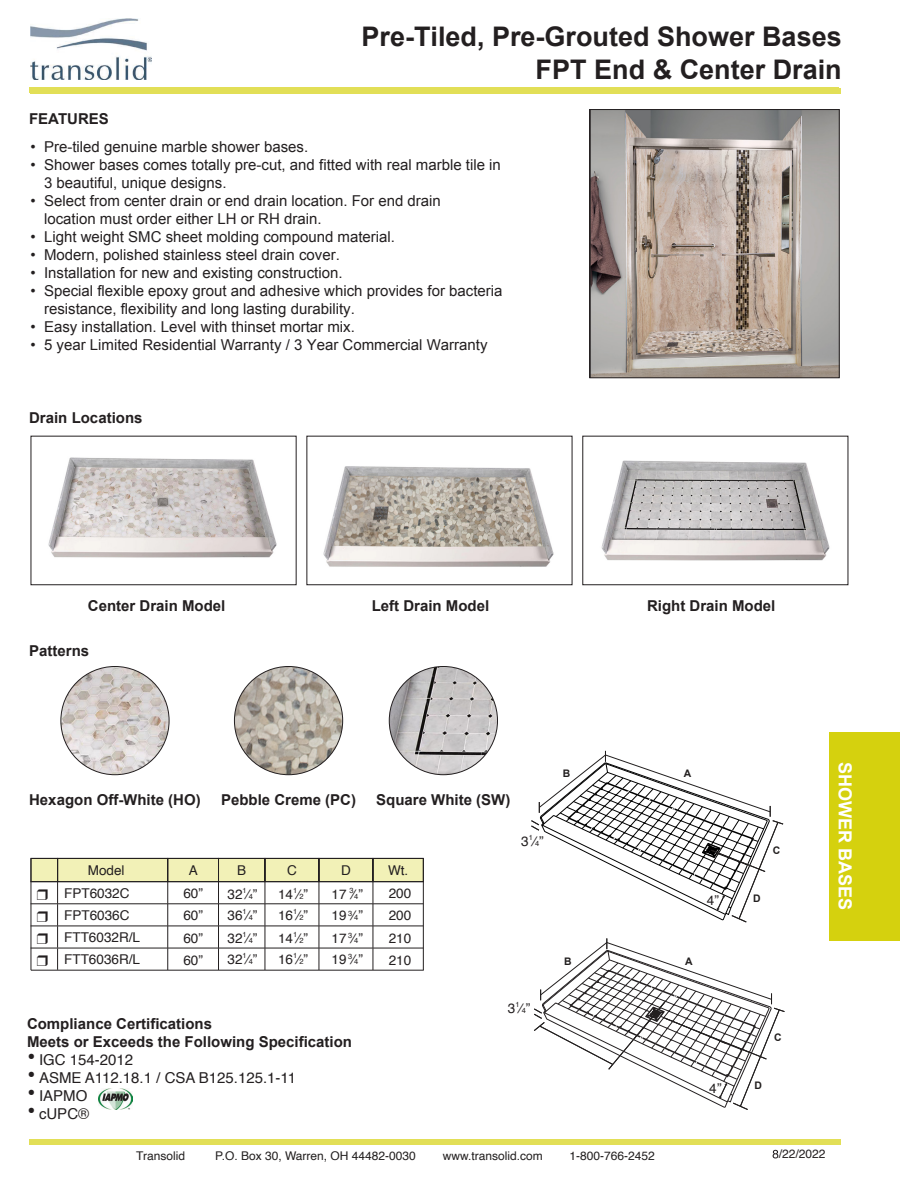
<style>
.page{position:relative;width:918px;height:1188px;background:#fff}
.page>*{position:absolute;margin:0;border:0;box-sizing:border-box;transform-origin:0 0}
.t1{font:700 27px/32.4px "Arial";color:#231f20;text-align:right}
.t2{font:700 18px "Arial";color:#fff}
.t3{font:15px/18px "Arial";color:#231f20}
.t4{font:700 15px/18px "Arial";color:#231f20}
.t5{font:15px "Helvetica";color:#231f20}
.t6{font:13.5px/22px "Helvetica";color:#231f20;text-align:justify}
.t7{font:12px "Helvetica";color:#221f1f}
.t8{font:12px "Helvetica";color:#231f20}
.t9{font:700 10.35px "Arial";color:#221f1f}
.s1{font-size:7.35px}
.s2{font-size:24px}
</style>
<div class="page">
<div style="left:31px;top:89px;width:810px;height:5px;background:#e2df57"></div>
<svg style="left:773px;top:1150px;width:5px;height:8px"></svg>
<div style="left:29px;top:88px;width:810px;height:5px;background:#e2df57"></div>
<div style="left:29px;top:1139px;width:810px;height:5px;background:#e2df57"></div>
<div style="left:829px;top:732px;width:71px;height:209px;background:#d5d10e"></div>
<img style="left:98px;top:1089px;width:35px;height:21px">
<svg style="left:591px;top:111px;width:247px;height:265px;background:#ada29b"></svg>
<div style="left:589px;top:109px;width:251px;height:269px;border:1px solid #231f20"></div>
<hr style="left:31px;top:970px;width:393px;height:1px;background:#231f20">
<img style="left:48px;top:457px;width:229px;height:101px">
<div style="left:31px;top:436px;width:266px;height:149px;border:1px solid #231f20"></div>
<img style="left:323px;top:466px;width:231px;height:101px">
<div style="left:306px;top:436px;width:266px;height:149px;border:1px solid #231f20"></div>
<img style="left:601px;top:460px;width:229px;height:101px">
<div style="left:582px;top:436px;width:266px;height:149px;border:1px solid #231f20"></div>
<img style="left:61px;top:666px;width:108px;height:109px;border-radius:54px">
<img style="left:234px;top:666px;width:109px;height:109px;border-radius:54px">
<img style="left:389px;top:666px;width:109px;height:109px;border-radius:54px">
<svg style="left:534px;top:938px;width:251px;height:172px"></svg>
<svg style="left:531px;top:751px;width:253px;height:172px"></svg>
<img style="left:31px;top:18px;width:121px;height:62px">
<svg style="left:31px;top:858px;width:393px;height:112px"></svg>
<p class="t4" style="left:29px;top:110px;width:81px">FEATURES</p>
<h1 class="t1" style="left:362px;top:22px;width:482px">Pre-Tiled, Pre-Grouted Shower Bases<br>FPT End &amp; Center Drain</h1>
<p class="t3" style="left:31px;top:138px;width:279px">• Pre-tiled genuine marble shower bases.</p>
<p class="t3" style="left:44px;top:156px;width:458px;text-indent:-13px">• Shower bases comes totally pre-cut, and fitted with real marble tile in<br>3 beautiful, unique designs.</p>
<p class="t3" style="left:44px;top:192px;width:398px;text-indent:-13px">• Select from center drain or end drain location. For end drain location must order either LH or RH drain.</p>
<p class="t3" style="left:31px;top:228px;width:366px">• Light weight SMC sheet molding compound material.</p>
<p class="t3" style="left:31px;top:246px;width:311px">• Modern, polished stainless steel drain cover.</p>
<p class="t3" style="left:31px;top:264px;width:313px">• Installation for new and existing construction.</p>
<p class="t3" style="left:44px;top:282px;width:460px;text-indent:-13px">• Special flexible epoxy grout and adhesive which provides for bacteria resistance, flexibility and long lasting durability.</p>
<p class="t3" style="left:31px;top:318px;width:326px">• Easy installation. Level with thinset mortar mix.</p>
<p class="t3" style="left:31px;top:336px;width:458px">• 5 year Limited Residential Warranty / 3 Year Commercial Warranty</p>
<p class="t4" style="left:29px;top:409px;width:115px">Drain Locations</p>
<p class="t4" style="left:88px;top:597px;width:139px">Center Drain Model</p>
<p class="t4" style="left:372px;top:597px;width:119px">Left Drain Model</p>
<p class="t4" style="left:647px;top:597px;width:130px">Right Drain Model</p>
<p class="t4" style="left:29px;top:642px;width:62px">Patterns</p>
<p class="t4" style="left:29px;top:792px;width:173px">Hexagon Off-White (HO)</p>
<p class="t4" style="left:221px;top:792px;width:137px">Pebble Creme (PC)</p>
<p class="t4" style="left:376px;top:792px;width:136px">Square White (SW)</p>
<p class="t6" style="left:88px;top:859px;width:38px">Model</p>
<p class="t6" style="left:189px;top:859px;width:11px">A</p>
<p class="t6" style="left:237px;top:859px;width:11px">B</p>
<p class="t6" style="left:287px;top:859px;width:11px">C</p>
<p class="t6" style="left:341px;top:859px;width:11px">D</p>
<p class="t6" style="left:388px;top:859px;width:22px">Wt.</p>
<p class="t6" style="left:37px;top:882px;width:94px">❒ FPT6032C ❒ FPT6036C</p>
<p class="t6" style="left:332px;top:883px;width:33px">17 <sup>3</sup>⁄<span class="s1">4</span>” 19 <sup>3</sup>⁄<span class="s1">4</span>” 17 <sup>3</sup>⁄<span class="s1">4</span>”</p>
<p class="t6" style="left:332px;top:949px;width:33px">19 <sup>3</sup>⁄<span class="s1">4</span>”</p>
<p class="t6" style="left:228px;top:883px;width:31px">32<sup>1</sup>⁄<span class="s1">4</span>” 36<sup>1</sup>⁄<span class="s1">4</span>” 32<sup>1</sup>⁄<span class="s1">4</span>”</p>
<p class="t6" style="left:228px;top:949px;width:31px">32<sup>1</sup>⁄<span class="s1">4</span>”</p>
<p class="t6" style="left:278px;top:883px;width:31px">14<sup>1</sup>⁄<span class="s1">2</span>” 16<sup>1</sup>⁄<span class="s1">2</span>” 14<sup>1</sup>⁄<span class="s1">2</span>”</p>
<p class="t6" style="left:278px;top:949px;width:31px">16<sup>1</sup>⁄<span class="s1">2</span>”</p>
<p class="t6" style="left:183px;top:883px;width:21px">60”</p>
<p class="t6" style="left:389px;top:882px;width:24px;line-height:22.8px">200<br>200<br>210</p>
<p class="t6" style="left:389px;top:949px;width:24px">210</p>
<p class="t6" style="left:183px;top:905px;width:21px">60” 60” 60”</p>
<p class="t6" style="left:64px;top:927px;width:77px">FTT6032R/L<br>FTT6036R/L</p>
<p class="t6" style="left:521px;top:831px;width:24px">3<sup>1</sup>⁄<span class="s1">4</span>”</p>
<p class="t9" style="left:563px;top:767px;width:9px">B</p>
<p class="t9" style="left:684px;top:767px;width:9px">A</p>
<p class="t6" style="left:707px;top:889px;width:14px">4”</p>
<p class="t9" style="left:564px;top:954px;width:9px">B</p>
<p class="t9" style="left:685px;top:954px;width:9px">A</p>
<p class="t4" style="left:27px;top:1016px;width:327px">Compliance Certifications<br>Meets or Exceeds the Following Specification</p>
<p class="t5" style="left:27px;top:1048px;width:108px"><span class="s2">•</span> IGC 154-2012</p>
<p class="t5" style="left:27px;top:1066px;width:271px"><span class="s2">•</span> ASME A112.18.1 / CSA B125.125.1-11</p>
<p class="t5" style="left:27px;top:1084px;width:62px"><span class="s2">•</span> IAPMO</p>
<p class="t5" style="left:27px;top:1102px;width:64px"><span class="s2">•</span> cUPC®</p>
<p class="t6" style="left:508px;top:998px;width:24px">3<sup>1</sup>⁄<span class="s1">4</span>”</p>
<p class="t7" style="left:136px;top:1146px;width:50px">Transolid</p>
<p class="t7" style="left:215px;top:1146px;width:202px">P.O. Box 30, Warren, OH 44482-0030</p>
<p class="t7" style="left:443px;top:1146px;width:102px">www.transolid.com</p>
<p class="t7" style="left:569px;top:1146px;width:87px">1-800-766-2452</p>
<p class="t6" style="left:709px;top:1077px;width:14px">4”</p>
<p class="t9" style="left:773px;top:843px;width:9px">C</p>
<p class="t9" style="left:753px;top:891px;width:9px">D</p>
<p class="t2" style="left:857px;top:762px;width:150px;rotate:90deg">SHOWER BASES</p>
<p class="t9" style="left:774px;top:1031px;width:9px">C</p>
<p class="t9" style="left:755px;top:1079px;width:9px">D</p>
<p class="t8" style="left:779px;top:1145px;width:48px">/22/2022</p>
</div>
